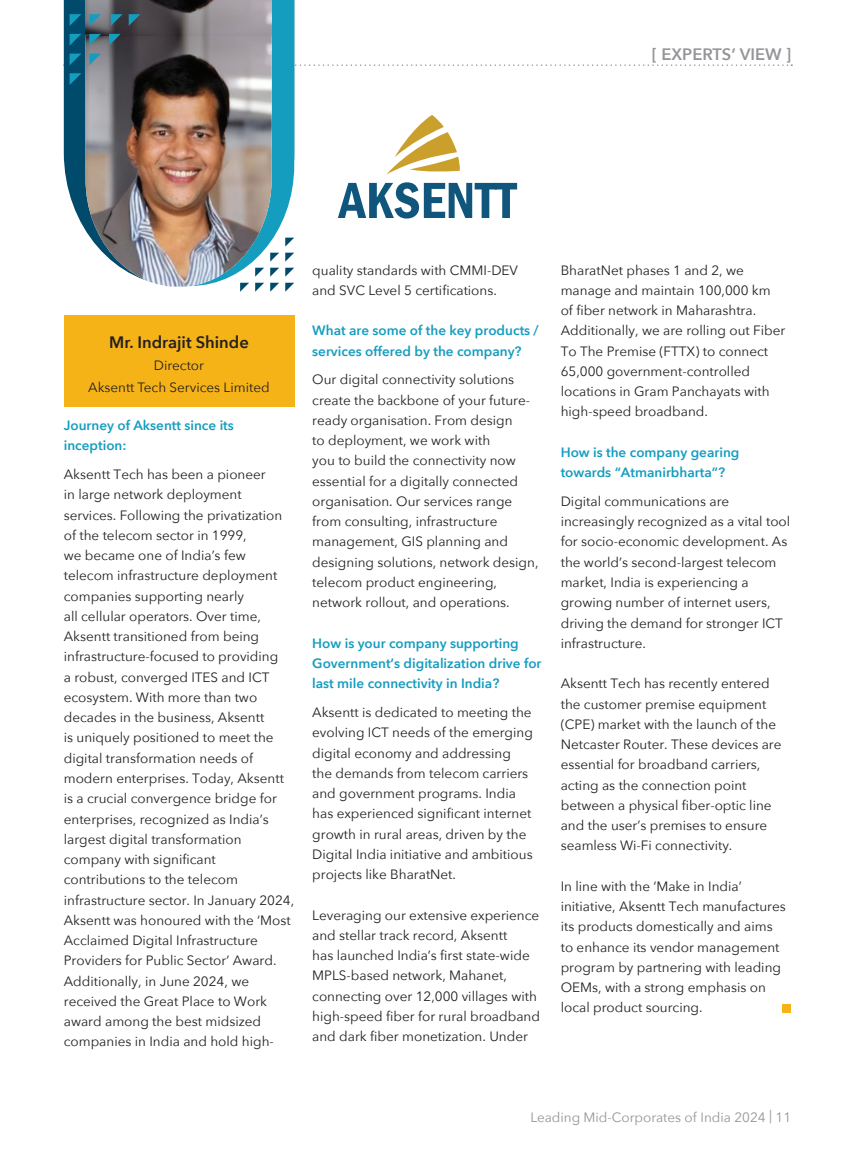
<style>
.page{position:relative;width:855px;height:1157px;background:#fff}
.page>*{position:absolute;margin:0;border:0;box-sizing:border-box;transform-origin:0 0}
.t1{font:600 16.5px "Avenir Next";color:#231f20}
.t2{font:600 16.5px "Avenir Next";color:#939598}
.t3{font:13.5px/20.2px "Avenir Next";color:#231f20}
.t4{font:600 13.5px/20.2px "Avenir Next";color:#149dbf}
.t5{font:13.5px "Avenir Next";color:#939598}
</style>
<div class="page">
<svg style="left:387px;top:115px;width:73px;height:59px"></svg>
<svg style="left:338px;top:182px;width:179px;height:36px"></svg>
<div style="left:64px;top:316px;width:230px;height:91px;background:#f5b318"></div>
<svg style="left:64px;top:0;width:21px;height:230px;background:#1f617e"></svg>
<svg style="left:272px;top:0;width:22px;height:283px;fill:#149dbf"></svg>
<svg style="left:285px;top:283px;width:9px;height:9px"></svg>
<svg style="left:285px;top:268px;width:9px;height:9px"></svg>
<svg style="left:285px;top:253px;width:9px;height:9px"></svg>
<svg style="left:285px;top:238px;width:9px;height:9px"></svg>
<svg style="left:272px;top:268px;width:7px;height:9px"></svg>
<svg style="left:272px;top:253px;width:7px;height:9px"></svg>
<svg style="left:270px;top:283px;width:9px;height:9px"></svg>
<svg style="left:255px;top:287px;width:5px;height:5px"></svg>
<svg style="left:240px;top:287px;width:5px;height:5px"></svg>
<img style="left:85px;top:35px;width:187px;height:252px">
<img style="left:85px;top:0;width:187px;height:35px">
<svg style="left:70px;top:14px;width:11px;height:12px"></svg>
<svg style="left:70px;top:34px;width:11px;height:12px"></svg>
<svg style="left:70px;top:73px;width:11px;height:12px"></svg>
<svg style="left:89px;top:34px;width:12px;height:12px"></svg>
<svg style="left:64px;top:54px;width:728px;height:12px"></svg>
<svg style="left:109px;top:34px;width:12px;height:12px"></svg>
<svg style="left:89px;top:14px;width:12px;height:12px"></svg>
<svg style="left:111px;top:14px;width:12px;height:12px"></svg>
<svg style="left:129px;top:14px;width:11px;height:12px"></svg>
<div style="left:782px;top:1004px;width:9px;height:8px;background:#f5b318"></div>
<p class="t2" style="left:652px;top:40px;width:141px">[ EXPERTS’ VIEW ]</p>
<p class="t1" style="left:109px;top:327px;width:141px">Mr. Indrajit Shinde</p>
<p class="t3" style="left:88px;top:353px;width:183px;line-height:22.2px;text-align:center">Director<br>Aksentt Tech Services Limited</p>
<p class="t4" style="left:64px;top:415px;width:172px">Journey of Aksentt since its inception:</p>
<p class="t3" style="left:64px;top:464px;width:232px">Aksentt Tech has been a pioneer<br>in large network deployment services. Following the privatization of the telecom sector in 1999,<br>we became one of India’s few telecom infrastructure deployment companies supporting nearly<br>all cellular operators. Over time, Aksentt transitioned from being infrastructure-focused to providing<br>a robust, converged ITES and ICT ecosystem. With more than two decades in the business, Aksentt<br>is uniquely positioned to meet the digital transformation needs of modern enterprises. Today, Aksentt is a crucial convergence bridge for enterprises, recognized as India’s largest digital transformation company with significant contributions to the telecom infrastructure sector. In January 2024, Aksentt was honoured with the ‘Most Acclaimed Digital Infrastructure Providers for Public Sector’ Award.<br>Additionally, in June 2024, we received the Great Place to Work award among the best midsized companies in India and hold high-</p>
<p class="t3" style="left:312px;top:259px;width:207px">quality standards with CMMI-DEV and SVC Level 5 certifications.</p>
<p class="t4" style="left:312px;top:320px;width:228px">What are some of the key products / services offered by the company?</p>
<p class="t3" style="left:312px;top:369px;width:228px">Our digital connectivity solutions create the backbone of your future&shy;ready organisation. From design<br>to deployment, we work with<br>you to build the connectivity now essential for a digitally connected organisation. Our services range from consulting, infrastructure management, GIS planning and designing solutions, network design, telecom product engineering, network rollout, and operations.</p>
<p class="t4" style="left:312px;top:632px;width:231px">How is your company supporting<br>Government’s digitalization drive for last mile connectivity in India?</p>
<p class="t3" style="left:312px;top:701px;width:222px">Aksentt is dedicated to meeting the evolving ICT needs of the emerging digital economy and addressing the demands from telecom carriers and government programs. India has experienced significant internet growth in rural areas, driven by the Digital India initiative and ambitious projects like BharatNet.</p>
<p class="t3" style="left:312px;top:904px;width:229px">Leveraging our extensive experience and stellar track record, Aksentt<br>has launched India’s first state-wide MPLS-based network, Mahanet, connecting over 12,000 villages with high-speed fiber for rural broadband and dark fiber monetization. Under</p>
<p class="t3" style="left:561px;top:259px;width:226px">BharatNet phases 1 and 2, we manage and maintain 100,000 km of fiber network in Maharashtra.<br>Additionally, we are rolling out Fiber<br>To The Premise (FTTX) to connect<br>65,000 government-controlled locations in Gram Panchayats with high-speed broadband.</p>
<p class="t4" style="left:561px;top:442px;width:180px">How is the company gearing towards “Atmanirbharta”?</p>
<p class="t3" style="left:561px;top:490px;width:231px">Digital communications are increasingly recognized as a vital tool for socio-economic development. As the world’s second-largest telecom market, India is experiencing a growing number of internet users, driving the demand for stronger ICT infrastructure.</p>
<p class="t3" style="left:561px;top:673px;width:222px">Aksentt Tech has recently entered the customer premise equipment (CPE) market with the launch of the Netcaster Router. These devices are essential for broadband carriers, acting as the connection point between a physical fiber-optic line and the user’s premises to ensure seamless Wi-Fi connectivity.</p>
<p class="t3" style="left:561px;top:875px;width:227px">In line with the ‘Make in India’ initiative, Aksentt Tech manufactures its products domestically and aims to enhance its vendor management program by partnering with leading<br>OEMs, with a strong emphasis on local product sourcing.</p>
<p class="t5" style="left:530px;top:1105px;width:262px">Leading Mid-Corporates of India 2024 | 11</p>
</div>
